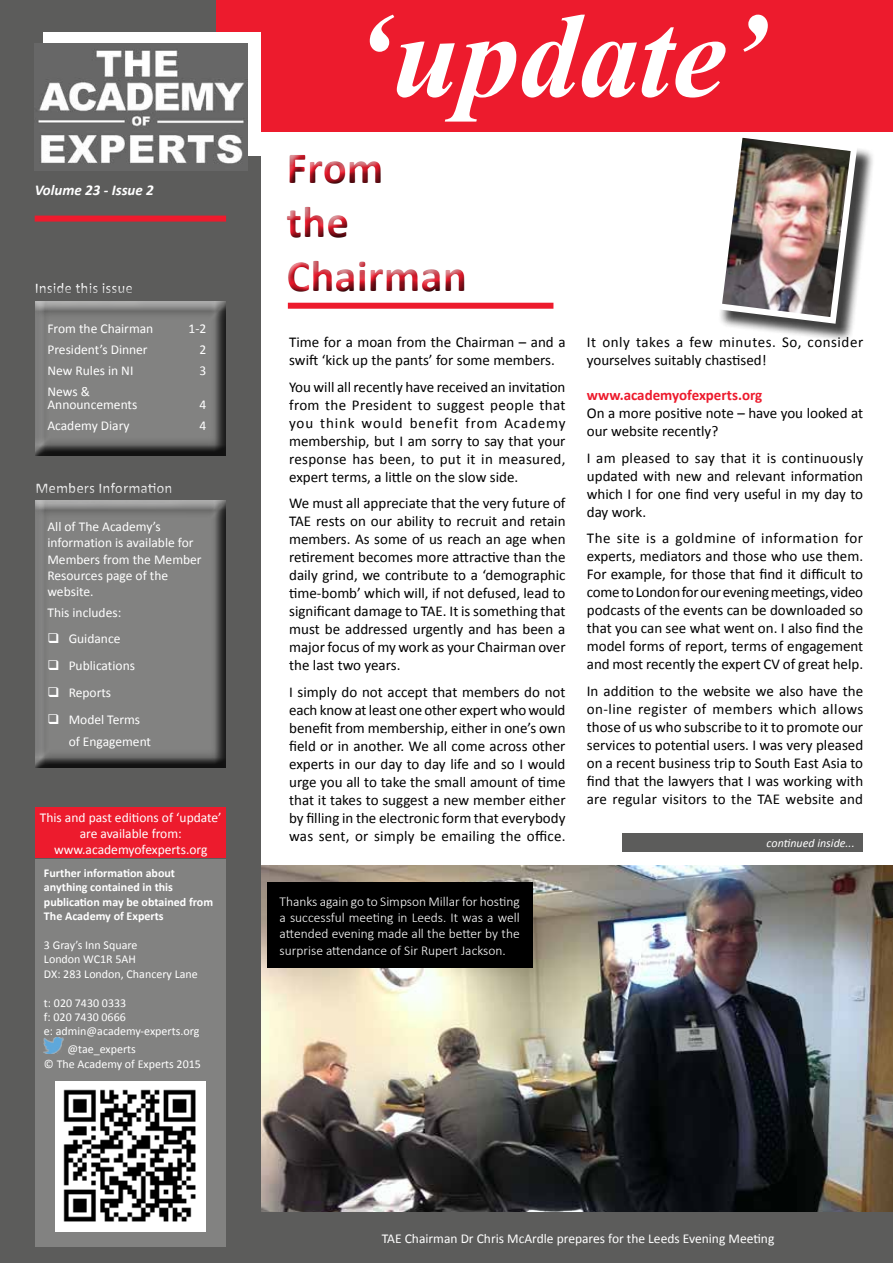
<style>
.page{position:relative;width:893px;height:1263px;background:#fff}
.page>*{position:absolute;margin:0;border:0;box-sizing:border-box;transform-origin:0 0}
.t1{font:italic 700 120px "Times New Roman";color:#fff}
.t2{font:700 45px/54px "Calibri";color:#ed1b2d}
.t3{font:15px/18px "Calibri";color:#000;text-align:justify}
.t4{font:700 15px "Calibri";color:#fff}
.t5{font:700 15px "Calibri";color:#ed1b2d}
.t6{font:italic 700 15px "Calibri";color:#fff}
.t7{font:13.5px/16.2px "Calibri";color:#fff}
.t8{font:300 13.5px/16.2px "Calibri";color:#fff;text-align:justify}
.t9{font:12px/14.4px "Calibri";color:#fff}
.t10{font:700 12px/14.4px "Calibri";color:#fff}
.t11{font:italic 12px "Calibri";color:#fff}
</style>
<div class="page">
<div style="left:279px;top:148px;width:196px;height:155px;background:#000;opacity:.75"></div>
<img style="left:260px;top:865px;width:633px;height:347px">
<div style="left:0;top:0;width:260px;height:1263px;background:#5c5c5b"></div>
<div style="left:35px;top:216px;width:191px;height:6px;background:#ed1b2d"></div>
<div style="left:29px;top:279px;width:198px;height:178px;background:#000;opacity:.75"></div>
<div style="left:288px;top:303px;width:265px;height:6px;background:#ed1b2d"></div>
<div style="left:718px;top:133px;width:157px;height:209px;background:#000;opacity:.75"></div>
<img style="left:718px;top:133px;width:143px;height:194px">
<div style="left:260px;top:1212px;width:633px;height:51px;background:#5c5c5b"></div>
<div style="left:217px;top:0;width:676px;height:132px;background:#ed1b2d"></div>
<div style="left:44px;top:32px;width:217px;height:123px;background:#fff"></div>
<img style="left:35px;top:43px;width:212px;height:128px">
<div style="left:29px;top:479px;width:198px;height:289px;background:#000;opacity:.75"></div>
<div style="left:35px;top:807px;width:191px;height:51px;background:#ed1b2d"></div>
<div style="left:35px;top:859px;width:191px;height:388px;background:#828281"></div>
<img style="left:44px;top:1038px;width:19px;height:15px">
<img style="left:56px;top:1081px;width:150px;height:150px">
<div style="left:622px;top:833px;width:241px;height:18px;background:#5c5c5b"></div>
<div style="left:267px;top:882px;width:265px;height:86px;background:#000"></div>
<svg style="left:59px;top:643px;width:14px;height:1px"></svg>
<svg style="left:59px;top:670px;width:14px;height:1px"></svg>
<svg style="left:59px;top:697px;width:14px;height:1px"></svg>
<svg style="left:59px;top:724px;width:14px;height:1px"></svg>
<p class="t6" style="left:35px;top:179px;width:121px">Volume 23 - Issue 2</p>
<p class="t4" style="left:35px;top:277px;width:100px">Inside this issue</p>
<p class="t7" style="left:47px;top:320px;width:107px">From the Chairman</p>
<p class="t7" style="left:189px;top:320px;width:19px">1-2</p>
<p class="t7" style="left:47px;top:341px;width:102px">President’s Dinner</p>
<p class="t7" style="left:200px;top:341px;width:8px">2</p>
<p class="t7" style="left:47px;top:362px;width:87px">New Rules in NI</p>
<p class="t7" style="left:200px;top:362px;width:8px">3</p>
<p class="t7" style="left:47px;top:384px;width:91px;line-height:13.5px">News &amp;<br>Announcements</p>
<p class="t7" style="left:200px;top:396px;width:8px">4</p>
<p class="t7" style="left:47px;top:417px;width:84px">Academy Diary</p>
<p class="t7" style="left:200px;top:417px;width:8px">4</p>
<p class="t4" style="left:35px;top:477px;width:139px">Members Information</p>
<p class="t7" style="left:47px;top:518px;width:156px">All of The Academy’s information is available for<br>Members from the Member<br>Resources page of the website.</p>
<p class="t7" style="left:47px;top:603px;width:75px">This includes:</p>
<p class="t7" style="left:47px;top:630px;width:75px">❑ Guidance</p>
<p class="t7" style="left:47px;top:657px;width:89px">❑ Publications</p>
<p class="t7" style="left:47px;top:684px;width:65px">❑ Reports</p>
<p class="t7" style="left:69px;top:707px;width:84px;line-height:22.5px;text-indent:-21px">❑ Model Terms of Engagement</p>
<p class="t7" style="left:40px;top:809px;width:183px;text-align:center">This and past editions of ‘update’ are available from: www.academyofexperts.org</p>
<p class="t10" style="left:44px;top:865px;width:171px">Further information about anything contained in this publication may be obtained from<br>The Academy of Experts</p>
<p class="t9" style="left:44px;top:937px;width:155px">3 Gray’s Inn Square<br>London WC1R 5AH<br>DX: 283 London, Chancery Lane</p>
<p class="t9" style="left:44px;top:995px;width:157px">t: 020 7430 0333<br>f: 020 7430 0666<br>e: admin@academy-experts.org</p>
<p class="t9" style="left:44px;top:1042px;width:158px;text-indent:23px">@tae_experts<br>© The Academy of Experts 2015</p>
<h1 class="t1" style="left:353px;top:-28px;width:415px">‘update’</h1>
<h2 class="t2" style="left:287px;top:140px;width:182px">From<br>the<br>Chairman</h2>
<p class="t3" style="left:289px;top:333px;width:278px">Time for a moan from the Chairman – and a swift ‘kick up the pants’ for some members.</p>
<p class="t3" style="left:289px;top:377px;width:278px">You will all recently have received an invitation from the President to suggest people that you think would benefit from Academy membership, but I am sorry to say that your response has been, to put it in measured, expert terms, a little on the slow side.</p>
<p class="t3" style="left:289px;top:494px;width:278px">We must all appreciate that the very future of TAE rests on our ability to recruit and retain members. As some of us reach an age when retirement becomes more attractive than the daily grind, we contribute to a ‘demographic time-bomb’ which will, if not defused, lead to significant damage to TAE. It is something that must be addressed urgently and has been a major focus of my work as your Chairman over the last two years.</p>
<p class="t3" style="left:289px;top:682px;width:278px">I simply do not accept that members do not each know at least one other expert who would benefit from membership, either in one’s own field or in another. We all come across other experts in our day to day life and so I would urge you all to take the small amount of time that it takes to suggest a new member either by filling in the electronic form that everybody was sent, or simply be emailing the office.</p>
<p class="t8" style="left:280px;top:893px;width:242px">Thanks again go to Simpson Millar for hosting a successful meeting in Leeds. It was a well attended evening made all the better by the surprise attendance of Sir Rupert Jackson.</p>
<p class="t3" style="left:587px;top:333px;width:278px">It only takes a few minutes. So, consider yourselves suitably chastised!</p>
<p class="t5" style="left:587px;top:385px;width:177px">www.academyofexperts.org</p>
<p class="t3" style="left:587px;top:404px;width:278px">On a more positive note – have you looked at our website recently?</p>
<p class="t3" style="left:587px;top:448px;width:278px">I am pleased to say that it is continuously updated with new and relevant information which I for one find very useful in my day to day work.</p>
<p class="t3" style="left:587px;top:529px;width:278px">The site is a goldmine of information for experts, mediators and those who use them.<br>For example, for those that find it difficult to come to London for our evening meetings, video podcasts of the events can be downloaded so that you can see what went on. I also find the model forms of report, terms of engagement and most recently the expert CV of great help.</p>
<p class="t3" style="left:587px;top:681px;width:278px">In addition to the website we also have the on-line register of members which allows those of us who subscribe to it to promote our services to potential users. I was very pleased on a recent business trip to South East Asia to find that the lawyers that I was working with are regular visitors to the TAE website and</p>
<p class="t11" style="left:767px;top:834px;width:90px">continued inside...</p>
<p class="t7" style="left:382px;top:1230px;width:394px">TAE Chairman Dr Chris McArdle prepares for the Leeds Evening Meeting</p>
</div>
